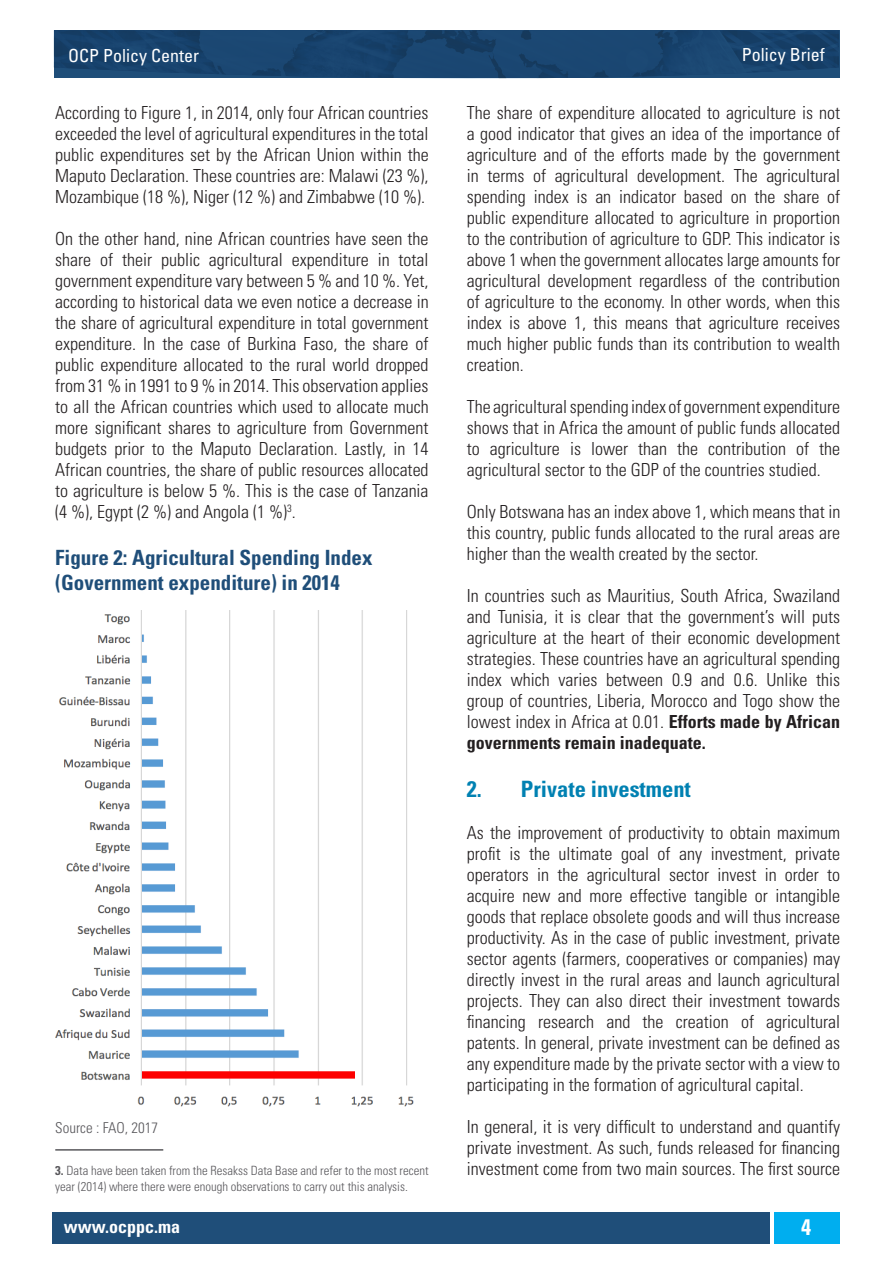
<style>
.page{position:relative;width:893px;height:1263px;background:#fff}
.page>*{position:absolute;margin:0;border:0;box-sizing:border-box;transform-origin:0 0}
.P__Titre{font:700 condensed 22.5px "Univers LT Std";color:#0081b2}
.t1{font:700 condensed 22.5px "Univers LT Std";color:#fff}
.Table___Figure{font:700 condensed 21px/25.2px "Univers LT Std";color:#1f4e79}
.Texte{font:300 condensed 18px/21px "Univers LT Std";color:#231f20;text-align:justify}
.t2{font:condensed 18px "Univers LT Std";color:#fff}
.t3{font:700 condensed 18px "Univers LT Std";color:#fff}
.Source{font:300 condensed 15px "Univers LT Std";color:#59585c}
.FootNote{font:300 condensed 12.75px/15.3px "Univers LT Std";color:#59585c}
.s1{font-weight:700}
</style>
<div class="page">
<div style="left:52px;top:1212px;width:718px;height:31px;background:#1f4e79"></div>
<div style="left:774px;top:1212px;width:65px;height:31px;background:#00aeef"></div>
<img style="left:54px;top:30px;width:785px;height:49px">
<img style="left:55px;top:611px;width:359px;height:496px">
<hr style="left:55px;top:1149px;width:108px;height:1px;background:#59585c">
<p class="t2" style="left:68px;top:44px;width:133px">OCP Policy Center</p>
<p class="t2" style="left:742px;top:43px;width:84px">Policy Brief</p>
<p class="Texte" style="left:55px;top:103px;width:375px">According to Figure 1, in 2014, only four African countries exceeded the level of agricultural expenditures in the total public expenditures set by the African Union within the Maputo Declaration. These countries are: Malawi (23 %), Mozambique (18 %), Niger (12 %) and Zimbabwe (10 %).</p>
<p class="Texte" style="left:55px;top:229px;width:375px">On the other hand, nine African countries have seen the share of their public agricultural expenditure in total government expenditure vary between 5 % and 10 %. Yet, according to historical data we even notice a decrease in the share of agricultural expenditure in total government expenditure. In the case of Burkina Faso, the share of public expenditure allocated to the rural world dropped from 31 % in 1991 to 9 % in 2014. This observation applies to all the African countries which used to allocate much more significant shares to agriculture from Government budgets prior to the Maputo Declaration. Lastly, in 14<br>African countries, the share of public resources allocated to agriculture is below 5 %. This is the case of Tanzania (4 %), Egypt (2 %) and Angola (1 %)<sup>3</sup>.</p>
<p class="Table___Figure" style="left:55px;top:544px;width:319px">Figure 2: Agricultural Spending Index (Government expenditure) in 2014</p>
<p class="Source" style="left:55px;top:1118px;width:104px">Source : FAO, 2017</p>
<p class="FootNote" style="left:55px;top:1163px;width:375px"><span class="s1">3.</span> Data have been taken from the Resakss Data Base and refer to the most recent year (2014) where there were enough observations to carry out this analysis.</p>
<p class="Texte" style="left:467px;top:103px;width:375px">The share of expenditure allocated to agriculture is not a good indicator that gives an idea of the importance of agriculture and of the efforts made by the government in terms of agricultural development. The agricultural spending index is an indicator based on the share of public expenditure allocated to agriculture in proportion to the contribution of agriculture to GDP. This indicator is above 1 when the government allocates large amounts for agricultural development regardless of the contribution of agriculture to the economy. In other words, when this index is above 1, this means that agriculture receives much higher public funds than its contribution to wealth creation.</p>
<p class="Texte" style="left:467px;top:397px;width:375px">The agricultural spending index of government expenditure shows that in Africa the amount of public funds allocated to agriculture is lower than the contribution of the agricultural sector to the GDP of the countries studied.</p>
<p class="Texte" style="left:467px;top:502px;width:375px">Only Botswana has an index above 1, which means that in this country, public funds allocated to the rural areas are higher than the wealth created by the sector.</p>
<p class="Texte" style="left:467px;top:586px;width:375px">In countries such as Mauritius, South Africa, Swaziland and Tunisia, it is clear that the government’s will puts agriculture at the heart of their economic development strategies. These countries have an agricultural spending index which varies between 0.9 and 0.6. Unlike this group of countries, Liberia, Morocco and Togo show the lowest index in Africa at 0.01. <span class="s1">Efforts made by African governments remain inadequate.</span></p>
<p class="P__Titre" style="left:467px;top:776px;width:225px">2. Private investment</p>
<p class="Texte" style="left:467px;top:823px;width:375px">As the improvement of productivity to obtain maximum profit is the ultimate goal of any investment, private operators in the agricultural sector invest in order to acquire new and more effective tangible or intangible goods that replace obsolete goods and will thus increase productivity. As in the case of public investment, private sector agents (farmers, cooperatives or companies) may directly invest in the rural areas and launch agricultural projects. They can also direct their investment towards financing research and the creation of agricultural patents. In general, private investment can be defined as any expenditure made by the private sector with a view to participating in the formation of agricultural capital.</p>
<p class="Texte" style="left:467px;top:1117px;width:375px">In general, it is very difficult to understand and quantify private investment. As such, funds released for financing investment come from two main sources. The first source</p>
<p class="t3" style="left:64px;top:1216px;width:118px">www.ocppc.ma</p>
<p class="t1" style="left:801px;top:1214px;width:11px">4</p>
</div>
